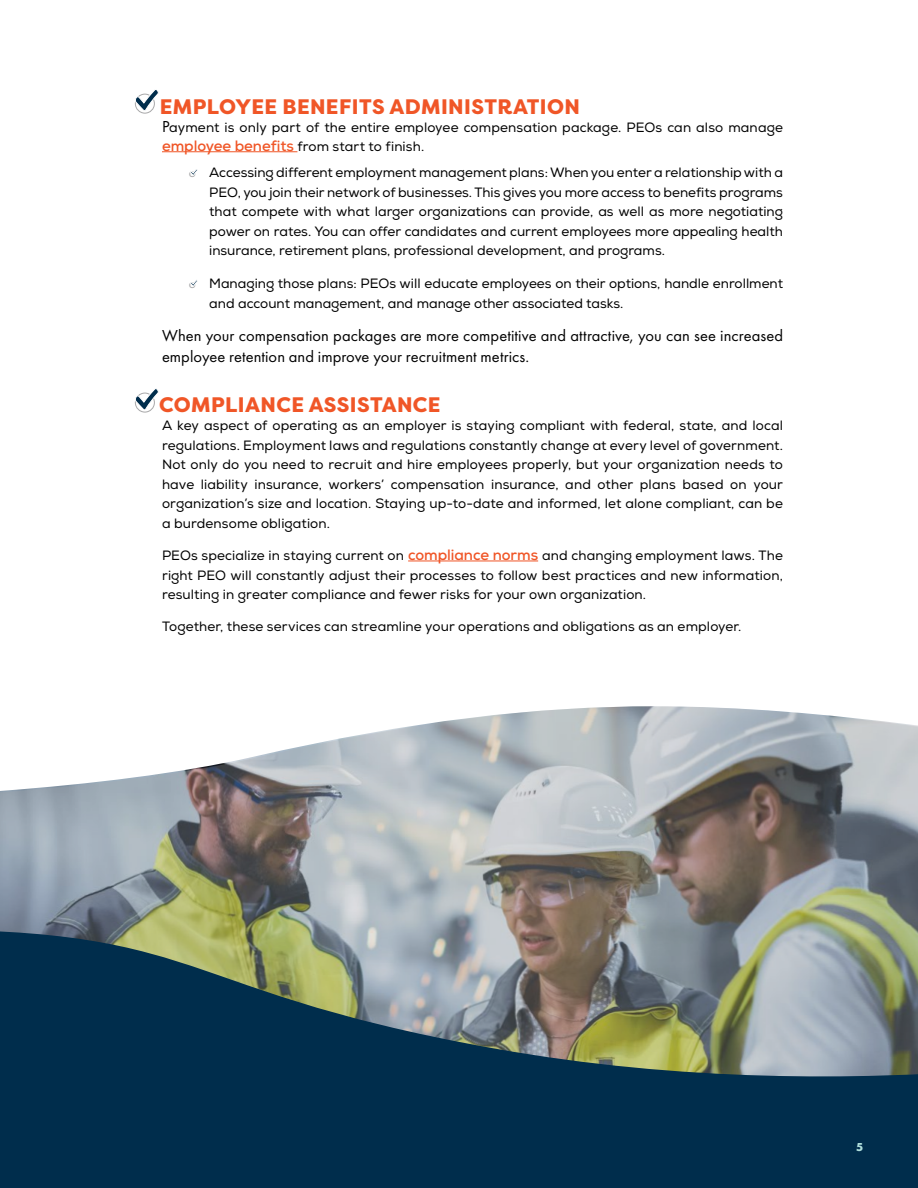
<style>
.page{position:relative;width:918px;height:1188px;background:#fff}
.page>*{position:absolute;margin:0;border:0;box-sizing:border-box;transform-origin:0 0}
.t1{font:800 21px "Filson Pro";letter-spacing:.02em;color:#f05627}
.t2{font:16.5px/21.6px "Futura PT";letter-spacing:.005em;color:#000}
.t3{font:13.5px/19.5px "Nexa";color:#000;text-align:justify}
.t4{font:700 12px "Futura PT";color:#b0dfdc}
.s1{font-family:"Futura PT";font-size:16.5px}
.s2{font-weight:700;font-size:15px;color:#f05627}
.s3{font-family:"Futura PT";color:#a8a8a9}
</style>
<div class="page">
<hr style="left:162px;top:151px;width:135px;height:1px;background:#f05627">
<hr style="left:408px;top:561px;width:130px;height:1px;background:#f05627">
<div style="left:135px;top:94px;width:20px;height:20px;border:1px solid #a8a8a9;border-radius:50%"></div>
<div style="left:135px;top:393px;width:20px;height:19px;border:1px solid #a8a8a9;border-radius:50%"></div>
<svg style="left:0;top:706px;width:918px;height:212px"></svg>
<svg style="left:0;top:918px;width:918px;height:270px;fill:#002d4c"></svg>
<svg style="left:135px;top:90px;width:24px;height:22px"></svg>
<svg style="left:134px;top:388px;width:25px;height:23px"></svg>
<svg style="left:190px;top:169px;width:8px;height:7px"></svg>
<svg style="left:190px;top:280px;width:8px;height:6px"></svg>
<h1 class="t1" style="left:160px;top:93px;width:422px">EMPLOYEE BENEFITS ADMINISTRATION</h1>
<p class="t3" style="left:162px;top:117px;width:623px"><span class="s1">P</span>ayment is only part of the entire employee compensation package. PEOs can also manage <span class="s2">employee benefits</span> from start to finish.</p>
<p class="t3" style="left:209px;top:163px;width:575px;text-indent:-20px"><span class="s3">о</span> Accessing different employment management plans: When you enter a relationship with a PEO, you join their network of businesses. This gives you more access to benefits programs that compete with what larger organizations can provide, as well as more negotiating power on rates. You can offer candidates and current employees more appealing health insurance, retirement plans, professional development, and programs.</p>
<p class="t3" style="left:209px;top:274px;width:575px;text-indent:-20px"><span class="s3">о</span> Managing those plans: PEOs will educate employees on their options, handle enrollment and account management, and manage other associated tasks.</p>
<p class="t2" style="left:162px;top:324px;width:623px">When your compensation packages are more competitive and attractive, you can see increased employee retention and improve your recruitment metrics.</p>
<h1 class="t1" style="left:159px;top:392px;width:283px">COMPLIANCE ASSISTANCE</h1>
<p class="t3" style="left:162px;top:416px;width:623px">A key aspect of operating as an employer is staying compliant with federal, state, and local regulations. Employment laws and regulations constantly change at every level of government.<br>Not only do you need to recruit and hire employees properly, but your organization needs to have liability insurance, workers’ compensation insurance, and other plans based on your organization’s size and location. Staying up-to-date and informed, let alone compliant, can be a burdensome obligation.</p>
<p class="t3" style="left:162px;top:546px;width:623px">PEOs specialize in staying current on <span class="s2">compliance norms</span> and changing employment laws. The right PEO will constantly adjust their processes to follow best practices and new information, resulting in greater compliance and fewer risks for your own organization.</p>
<p class="t3" style="left:162px;top:617px;width:581px">Together, these services can streamline your operations and obligations as an employer.</p>
<p class="t4" style="left:856px;top:1139px;width:9px">5</p>
</div>
